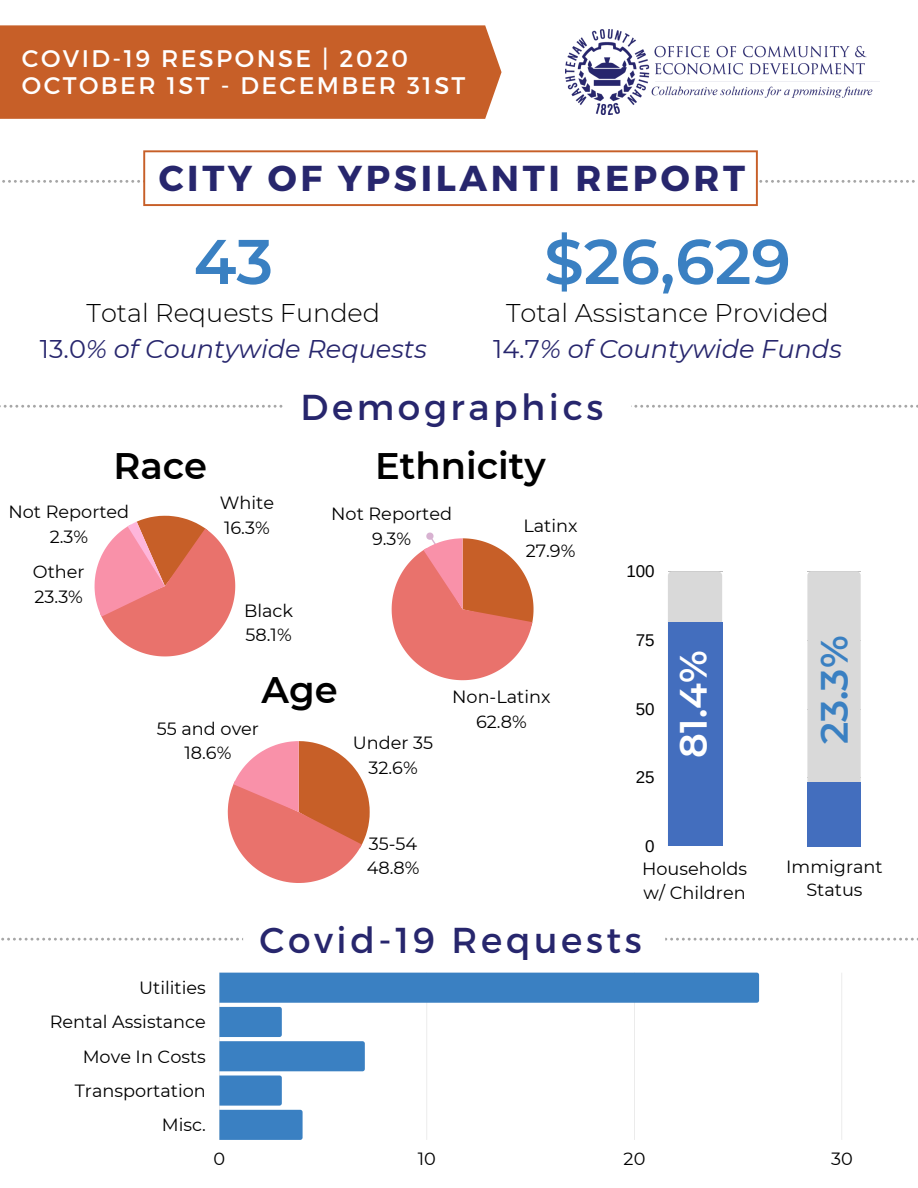
<style>
.page{position:relative;width:918px;height:1188px;background:#fff}
.page>*{position:absolute;margin:0;border:0;box-sizing:border-box;transform-origin:0 0}
.t1{font:600 63px "Montserrat";color:#3a80c2}
.t2{font:600 38.1px "Montserrat";color:#fff}
.t3{font:600 38.1px "Montserrat";color:#3a80c2}
.t4{font:600 36.9px "Montserrat";color:#000}
.t5{font:36px "Montserrat";letter-spacing:.1em;color:#27266d}
.t6{font:700 36px "Montserrat";letter-spacing:.1em;color:#27266d}
.t7{font:italic 25.65px "Montserrat";color:#27266d}
.t8{font:300 25.65px "Montserrat";color:#000}
.t9{font:24px "Montserrat";letter-spacing:.1em;color:#fff}
.t10{font:17.7px "Montserrat";color:#000}
.t11{font:16.95px "Arimo";color:#000}
.s1{font-style:normal}
</style>
<div class="page">
<svg style="left:2px;top:180px;width:913px;height:3px"></svg>
<div style="left:144px;top:151px;width:613px;height:54px;background:#fff"></div>
<hr style="left:143px;top:152px;width:2px;height:52px;background:#c75f28">
<hr style="left:756px;top:152px;width:2px;height:52px;background:#c75f28">
<hr style="left:145px;top:204px;width:611px;height:2px;background:#c75f28">
<hr style="left:145px;top:150px;width:611px;height:2px;background:#c75f28">
<svg style="left:0;top:405px;width:282px;height:3px"></svg>
<svg style="left:634px;top:405px;width:284px;height:3px"></svg>
<svg style="left:1px;top:938px;width:242px;height:3px"></svg>
<svg style="left:665px;top:938px;width:253px;height:3px"></svg>
<div style="left:0;top:25px;width:502px;height:94px;background:#c75f28"></div>
<img style="left:565px;top:30px;width:314px;height:84px">
<div style="left:807px;top:571px;width:54px;height:211px;background:#d9d9d9"></div>
<div style="left:807px;top:782px;width:54px;height:65px;background:#436ebe"></div>
<hr style="left:668px;top:846px;width:54px;height:1px;background:#000">
<div style="left:668px;top:571px;width:54px;height:52px;background:#d9d9d9"></div>
<div style="left:668px;top:623px;width:54px;height:223px;background:#436ebe"></div>
<svg style="left:392px;top:532px;width:142px;height:148px"></svg>
<svg style="left:228px;top:741px;width:142px;height:142px"></svg>
<svg style="left:94px;top:515px;width:142px;height:142px"></svg>
<hr style="left:842px;top:973px;width:1px;height:167px;background:#000">
<svg style="left:219px;top:972px;width:540px;height:168px"></svg>
<p class="t9" style="left:22px;top:43px;width:388px">COVID-19 RESPONSE | 2020</p>
<p class="t9" style="left:22px;top:70px;width:445px">OCTOBER 1ST - DECEMBER 31ST</p>
<p class="t6" style="left:159px;top:155px;width:588px">CITY OF YPSILANTI REPORT</p>
<p class="t1" style="left:544px;top:223px;width:248px">$26,629</p>
<p class="t8" style="left:506px;top:298px;width:324px">Total Assistance Provided</p>
<p class="t7" style="left:493px;top:333px;width:350px"><span class="s1">14.7</span>% of Countywide Funds</p>
<p class="t1" style="left:194px;top:223px;width:81px">43</p>
<p class="t8" style="left:87px;top:298px;width:295px">Total Requests Funded</p>
<p class="t7" style="left:40px;top:333px;width:388px"><span class="s1">13.0</span>% of Countywide Requests</p>
<p class="t5" style="left:301px;top:384px;width:304px">Demographics</p>
<p class="t4" style="left:113px;top:443px;width:95px">Race</p>
<p class="t10" style="left:8px;top:501px;width:122px">Not Reported</p>
<p class="t10" style="left:50px;top:526px;width:40px">2.3%</p>
<p class="t10" style="left:33px;top:561px;width:53px">Other</p>
<p class="t10" style="left:35px;top:586px;width:50px">23.3%</p>
<p class="t10" style="left:220px;top:492px;width:56px">White</p>
<p class="t10" style="left:224px;top:516px;width:47px">16.3%</p>
<p class="t10" style="left:244px;top:599px;width:51px">Black</p>
<p class="t10" style="left:246px;top:624px;width:48px">58.1%</p>
<p class="t4" style="left:375px;top:443px;width:172px">Ethnicity</p>
<p class="t10" style="left:523px;top:515px;width:56px">Latinx</p>
<p class="t10" style="left:526px;top:540px;width:51px">27.9%</p>
<p class="t10" style="left:331px;top:503px;width:122px">Not Reported</p>
<p class="t10" style="left:372px;top:528px;width:41px">9.3%</p>
<p class="t4" style="left:262px;top:667px;width:78px">Age</p>
<p class="t10" style="left:157px;top:718px;width:104px">55 and over</p>
<p class="t10" style="left:185px;top:742px;width:48px">18.6%</p>
<p class="t10" style="left:353px;top:732px;width:82px">Under 35</p>
<p class="t10" style="left:368px;top:757px;width:51px">32.6%</p>
<p class="t10" style="left:452px;top:686px;width:100px">Non-Latinx</p>
<p class="t10" style="left:476px;top:710px;width:52px">62.8%</p>
<p class="t10" style="left:369px;top:832px;width:50px">35-54</p>
<p class="t10" style="left:367px;top:857px;width:54px">48.8%</p>
<p class="t11" style="left:626px;top:562px;width:30px">100</p>
<p class="t11" style="left:636px;top:631px;width:20px">75</p>
<p class="t11" style="left:636px;top:699px;width:20px">50</p>
<p class="t11" style="left:636px;top:768px;width:20px">25</p>
<p class="t11" style="left:645px;top:836px;width:11px">0</p>
<p class="t2" style="left:670px;top:758px;width:109px;rotate:-90deg">81.4%</p>
<p class="t10" style="left:642px;top:858px;width:107px">Households</p>
<p class="t10" style="left:644px;top:882px;width:104px">w/ Children</p>
<p class="t10" style="left:139px;top:977px;width:68px">Utilities</p>
<p class="t10" style="left:50px;top:1011px;width:158px">Rental Assistance</p>
<p class="t10" style="left:83px;top:1045px;width:125px">Move In Costs</p>
<p class="t10" style="left:75px;top:1080px;width:133px">Transportation</p>
<p class="t10" style="left:162px;top:1114px;width:46px">Misc.</p>
<p class="t5" style="left:259px;top:917px;width:384px">Covid-19 Requests</p>
<p class="t3" style="left:811px;top:744px;width:110px;rotate:-90deg">23.3%</p>
<p class="t10" style="left:786px;top:855px;width:98px">Immigrant</p>
<p class="t10" style="left:806px;top:879px;width:58px">Status</p>
<p class="t10" style="left:214px;top:1148px;width:13px">0</p>
<p class="t10" style="left:418px;top:1148px;width:20px">10</p>
<p class="t10" style="left:624px;top:1148px;width:23px">20</p>
<p class="t10" style="left:831px;top:1148px;width:23px">30</p>
</div>
